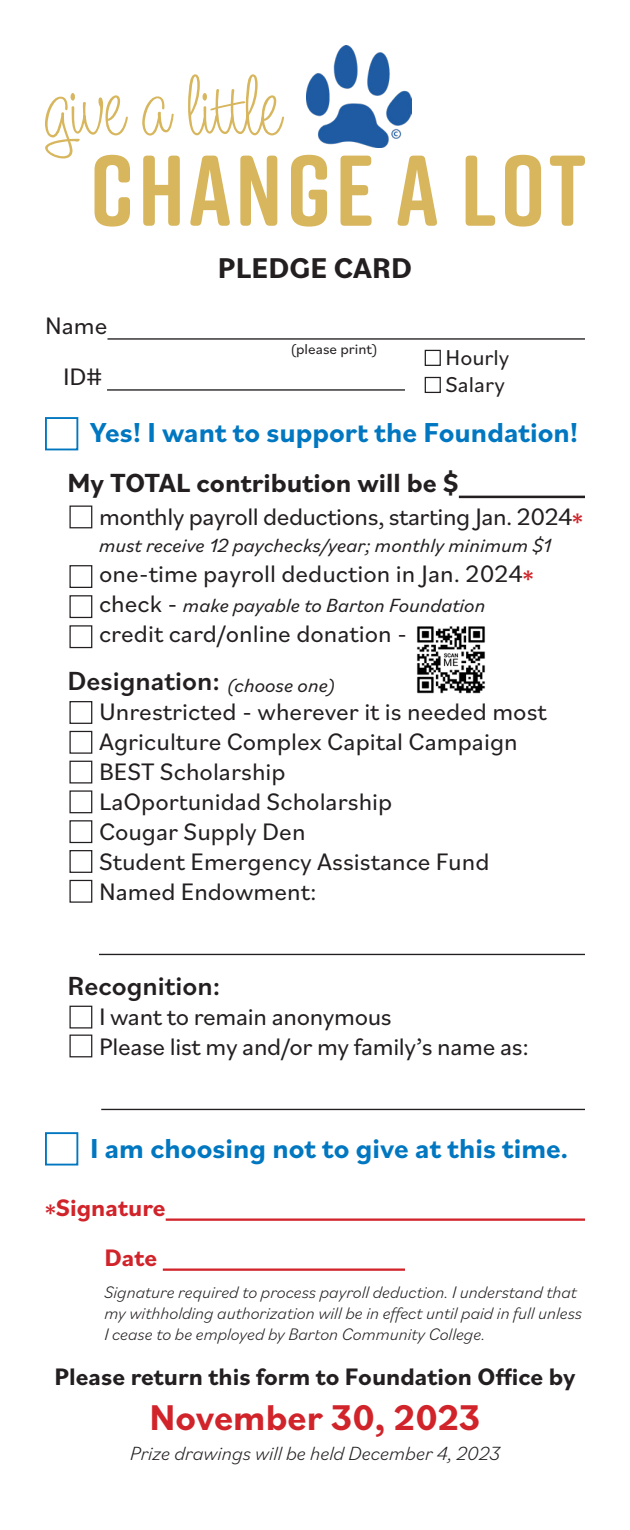
<style>
.page{position:relative;width:630px;height:1530px;background:#fff}
.page>*{position:absolute;margin:0;border:0;box-sizing:border-box;transform-origin:0 0}
.t1{font:700 37.5px "Bilo";color:#d1232a}
.t2{font:700 30px "Bilo";color:#231f20}
.t3{font:700 28.75px "Bilo";color:#0077c0}
.t4{font:700 27.5px "Bilo";color:#231f20}
.t5{font:500 27.5px "Bilo";color:#231f20}
.t6{font:25px "Bilo";color:#231f20}
.t7{font:25px "Bilo";letter-spacing:-.02em;color:#231f20}
.t8{font:700 25px "Bilo";color:#231f20}
.t9{font:700 25px "Bilo";color:#d1232a}
.t10{font:22.5px "Bilo";color:#231f20}
.t11{font:italic 20px "Bilo";color:#231f20}
.t12{font:italic 300 20px "Bilo";color:#231f20}
.t13{font:italic 300 17.5px/21px "Bilo";color:#231f20}
.t14{font:15px "Bilo";color:#231f20}
.s1{font-weight:700;color:#d1232a}
.s2{font-style:normal;font-size:25px}
</style>
<div class="page">
<hr style="left:107px;top:338px;width:478px;height:2px;background:#231f20">
<hr style="left:107px;top:389px;width:298px;height:2px;background:#231f20">
<hr style="left:459px;top:496px;width:126px;height:2px;background:#231f20">
<hr style="left:99px;top:954px;width:486px;height:1px;background:#231f20">
<hr style="left:101px;top:1109px;width:484px;height:1px;background:#231f20">
<hr style="left:166px;top:1218px;width:419px;height:3px;background:#d1232a">
<hr style="left:163px;top:1268px;width:242px;height:3px;background:#d1232a">
<svg style="left:45px;top:74px;width:540px;height:153px"></svg>
<img style="left:307px;top:45px;width:105px;height:103px">
<div style="left:45px;top:417px;width:33px;height:33px;border:2px solid #0077c0"></div>
<div style="left:69px;top:506px;width:23px;height:22px;border:1px solid #231f20"></div>
<div style="left:69px;top:565px;width:23px;height:23px;border:1px solid #231f20"></div>
<div style="left:69px;top:595px;width:23px;height:23px;border:1px solid #231f20"></div>
<div style="left:69px;top:701px;width:23px;height:23px;border:1px solid #231f20"></div>
<div style="left:69px;top:731px;width:23px;height:23px;border:1px solid #231f20"></div>
<div style="left:69px;top:761px;width:23px;height:23px;border:1px solid #231f20"></div>
<div style="left:69px;top:790px;width:23px;height:23px;border:1px solid #231f20"></div>
<div style="left:69px;top:1006px;width:23px;height:23px;border:1px solid #231f20"></div>
<div style="left:69px;top:1035px;width:23px;height:22px;border:1px solid #231f20"></div>
<img style="left:417px;top:626px;width:68px;height:68px">
<div style="left:69px;top:820px;width:23px;height:23px;border:1px solid #231f20"></div>
<div style="left:69px;top:850px;width:23px;height:23px;border:1px solid #231f20"></div>
<div style="left:45px;top:1132px;width:33px;height:34px;border:2px solid #0077c0"></div>
<div style="left:69px;top:880px;width:23px;height:23px;border:1px solid #231f20"></div>
<div style="left:69px;top:625px;width:23px;height:23px;border:1px solid #231f20"></div>
<div style="left:425px;top:350px;width:16px;height:16px;border:1px solid #231f20"></div>
<div style="left:425px;top:377px;width:16px;height:16px;border:1px solid #231f20"></div>
<p class="t2" style="left:218px;top:247px;width:196px">PLEDGE CARD</p>
<p class="t6" style="left:45px;top:309px;width:64px">Name</p>
<p class="t6" style="left:63px;top:360px;width:40px">ID#</p>
<p class="t3" style="left:90px;top:413px;width:490px">Yes! I want to support the Foundation!</p>
<p class="t4" style="left:68px;top:464px;width:393px">My TOTAL contribution will be $</p>
<p class="t7" style="left:99px;top:499px;width:486px">monthly payroll deductions, starting Jan. 2024<span class="s1">*</span></p>
<p class="t11" style="left:99px;top:532px;width:454px">must receive 12 paychecks/year; monthly minimum $1</p>
<p class="t6" style="left:99px;top:557px;width:436px">one-time payroll deduction in Jan. 2024<span class="s1">*</span></p>
<p class="t11" style="left:99px;top:592px;width:388px"><span class="s2">check -</span> make payable to Barton Foundation</p>
<p class="t6" style="left:99px;top:617px;width:310px">credit card/online donation -</p>
<p class="t5" style="left:68px;top:662px;width:154px">Designation:</p>
<p class="t6" style="left:99px;top:694px;width:449px">Unrestricted - wherever it is needed most</p>
<p class="t6" style="left:99px;top:724px;width:420px">Agriculture Complex Capital Campaign</p>
<p class="t6" style="left:99px;top:754px;width:188px">BEST Scholarship</p>
<p class="t6" style="left:99px;top:784px;width:295px">LaOportunidad Scholarship</p>
<p class="t6" style="left:99px;top:814px;width:208px">Cougar Supply Den</p>
<p class="t6" style="left:99px;top:844px;width:392px">Student Emergency Assistance Fund</p>
<p class="t6" style="left:99px;top:874px;width:219px">Named Endowment:</p>
<p class="t14" style="left:290px;top:339px;width:89px">(please print)</p>
<p class="t10" style="left:446px;top:342px;width:65px">Hourly</p>
<p class="t10" style="left:446px;top:369px;width:61px">Salary</p>
<p class="t11" style="left:227px;top:671px;width:110px">(choose one)</p>
<p class="t5" style="left:68px;top:967px;width:154px">Recognition:</p>
<p class="t6" style="left:99px;top:999px;width:294px">I want to remain anonymous</p>
<p class="t6" style="left:99px;top:1029px;width:431px">Please list my and/or my family’s name as:</p>
<p class="t3" style="left:90px;top:1129px;width:480px">I am choosing not to give at this time.</p>
<p class="t9" style="left:45px;top:1190px;width:122px">*Signature</p>
<p class="t9" style="left:104px;top:1240px;width:54px">Date</p>
<p class="t13" style="left:104px;top:1281px;width:479px">Signature required to process payroll deduction. I understand that my withholding authorization will be in effect until paid in full unless<br>I cease to be employed by Barton Community College.</p>
<p class="t8" style="left:54px;top:1360px;width:523px">Please return this form to Foundation Office by</p>
<p class="t1" style="left:150px;top:1392px;width:332px">November 30, 2023</p>
<p class="t12" style="left:130px;top:1440px;width:371px">Prize drawings will be held December 4, 2023</p>
</div>
